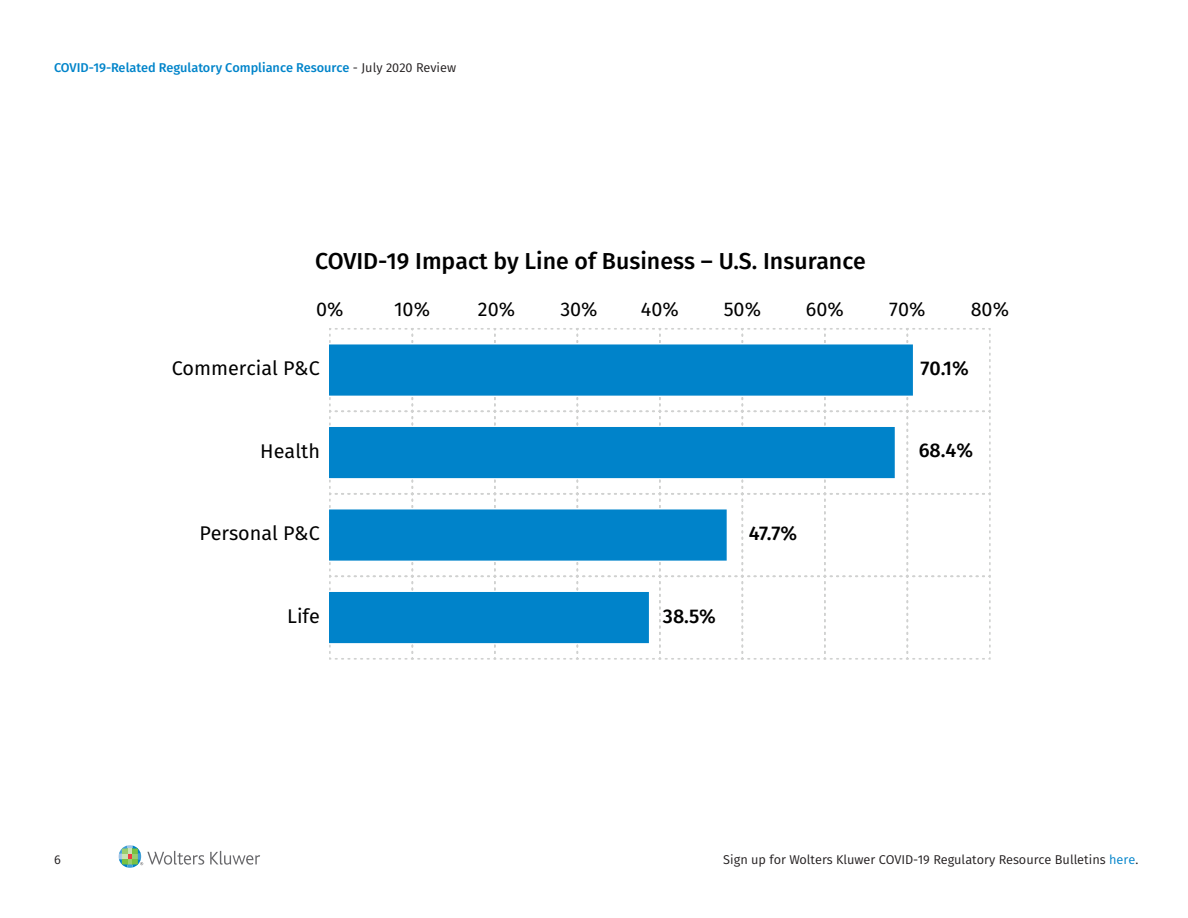
<style>
.page{position:relative;width:1188px;height:918px;background:#fff}
.page>*{position:absolute;margin:0;border:0;box-sizing:border-box;transform-origin:0 0}
.t1{font:500 23.1px "Fira Sans";color:#000}
.t2{font:19.8px "Fira Sans";color:#000}
.t3{font:500 19.8px "Fira Sans";color:#000}
.t4{font:12.75px "Fira Sans";color:#231f20}
.t5{font:500 12.75px "Fira Sans";color:#0084ca}
.s1{font-weight:400;color:#231f20}
.s2{color:#0083ca}
</style>
<div class="page">
<svg style="left:210px;top:851px;width:50px;height:14px"></svg>
<svg style="left:119px;top:845px;width:85px;height:23px"></svg>
<svg style="left:329px;top:328px;width:662px;height:332px"></svg>
<div style="left:330px;top:428px;width:564px;height:49px;background:#0083ca"></div>
<div style="left:329px;top:427px;width:566px;height:51px;border:2px solid #0083ca"></div>
<div style="left:330px;top:345px;width:582px;height:50px;background:#0083ca"></div>
<div style="left:329px;top:344px;width:584px;height:52px;border:2px solid #0083ca"></div>
<div style="left:330px;top:510px;width:396px;height:50px;background:#0083ca"></div>
<div style="left:329px;top:509px;width:398px;height:52px;border:2px solid #0083ca"></div>
<div style="left:330px;top:593px;width:318px;height:49px;background:#0083ca"></div>
<div style="left:329px;top:592px;width:320px;height:51px;border:2px solid #0083ca"></div>
<p class="t5" style="left:54px;top:59px;width:404px">COVID-19-Related Regulatory Compliance Resource <span class="s1">- July 2020 Review</span></p>
<p class="t1" style="left:315px;top:245px;width:552px">COVID-19 Impact by Line of Business – U.S. Insurance</p>
<p class="t2" style="left:316px;top:295px;width:29px">0%</p>
<p class="t2" style="left:394px;top:295px;width:37px">10%</p>
<p class="t2" style="left:478px;top:295px;width:39px">20%</p>
<p class="t2" style="left:560px;top:295px;width:39px">30%</p>
<p class="t2" style="left:641px;top:295px;width:39px">40%</p>
<p class="t2" style="left:724px;top:295px;width:39px">50%</p>
<p class="t2" style="left:806px;top:295px;width:39px">60%</p>
<p class="t2" style="left:889px;top:295px;width:38px">70%</p>
<p class="t2" style="left:971px;top:295px;width:40px">80%</p>
<p class="t2" style="left:172px;top:354px;width:150px">Commercial P&amp;C</p>
<p class="t3" style="left:920px;top:354px;width:50px">70.1%</p>
<p class="t2" style="left:260px;top:437px;width:61px">Health</p>
<p class="t3" style="left:919px;top:437px;width:56px">68.4%</p>
<p class="t2" style="left:200px;top:519px;width:122px">Personal P&amp;C</p>
<p class="t3" style="left:749px;top:519px;width:50px">47.7%</p>
<p class="t2" style="left:287px;top:602px;width:34px">Life</p>
<p class="t3" style="left:663px;top:602px;width:55px">38.5%</p>
<p class="t4" style="left:54px;top:851px;width:8px">6</p>
<p class="t4" style="left:723px;top:851px;width:417px">Sign up for Wolters Kluwer COVID-19 Regulatory Resource Bulletins <span class="s2">here</span>.</p>
</div>
